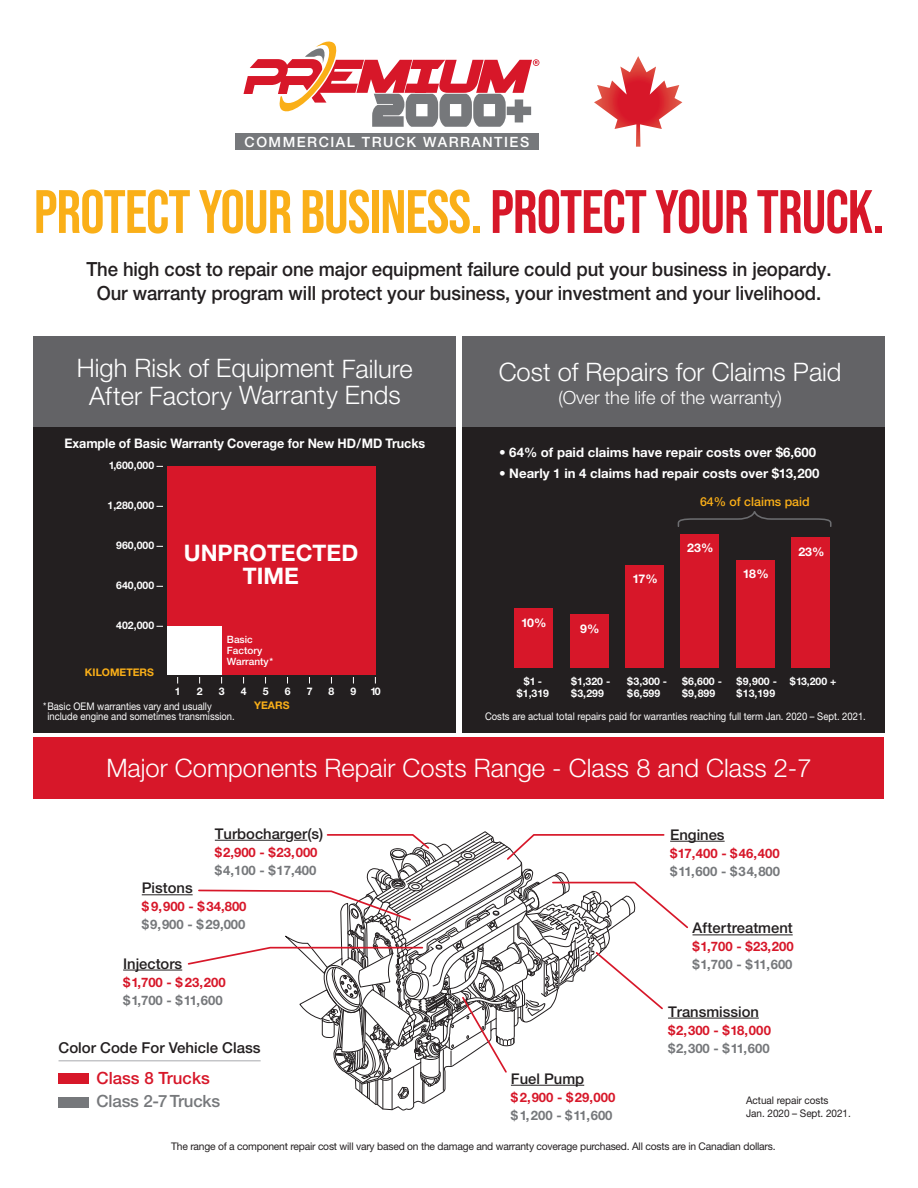
<style>
.page{position:relative;width:918px;height:1188px;background:#fff}
.page>*{position:absolute;margin:0;border:0;box-sizing:border-box;transform-origin:0 0}
.t1{font:700 61.2px "Bebas Neue Pro";letter-spacing:-.015em;color:#faaf18}
.t2{font:300 25.5px "Helvetica Neue LT Std";color:#fff}
.t3{font:700 22.8px/23.1px "Helvetica Neue LT Std";color:#fff;text-align:center}
.t4{font:500 19.5px/24px "Helvetica Neue LT Std";letter-spacing:-.005em;color:#231f20;text-align:center;scale:.95 1}
.t5{font:300 18.15px "Helvetica Neue LT Std";color:#fff}
.t6{font:500 16.95px "Helvetica Neue LT Std";letter-spacing:-.01em;color:#76787b}
.t7{font:500 16.95px "Helvetica Neue LT Std";color:#d71729}
.t8{font:500 15px "Helvetica Neue LT Std";color:#231f20}
.t9{font:500 14.7px "Helvetica Neue LT Std";color:#231f20}
.t10{font:500 14.1px "Helvetica Neue LT Std";letter-spacing:.105em;color:#fff}
.t11{font:700 13.2px "Helvetica Neue LT Std";color:#fff}
.t12{font:700 13.2px "Helvetica Neue LT Std";color:#fff;scale:.95 1}
.t13{font:700 13.05px "Helvetica Neue LT Std";color:#d71729}
.t14{font:700 13.05px "Helvetica Neue LT Std";color:#76787b}
.t15{font:500 12.45px "Helvetica Neue LT Std";color:#faaf18}
.t16{font:700 12px "Helvetica Neue LT Std";letter-spacing:-.06em;color:#fff}
.t17{font:10.5px/10.5px "Helvetica Neue LT Std";color:#fff;scale:.9 1}
.t18{font:700 10.5px/12.5px "Helvetica Neue LT Std";color:#fff}
.t19{font:10.5px "Helvetica Neue LT Std";letter-spacing:-.02em;color:#231f20}
.t20{font:10.5px/13.5px "Helvetica Neue LT Std";letter-spacing:-.02em;color:#231f20;scale:.95 1}
.t21{font:700 10.5px "Helvetica Neue LT Std";color:#faaf18}
.t22{font:500 10.05px/11.1px "Helvetica Neue LT Std";color:#fff}
.s1{color:#d71729}
</style>
<div class="page">
<div style="left:59px;top:1073px;width:30px;height:11px;background:#d71729"></div>
<div style="left:59px;top:1097px;width:30px;height:11px;background:#76787b"></div>
<hr style="left:59px;top:1060px;width:202px;height:1px;background:#a8a9ad">
<hr style="left:693px;top:935px;width:100px;height:1px;background:#231f20">
<hr style="left:670px;top:841px;width:55px;height:1px;background:#231f20">
<hr style="left:123px;top:970px;width:59px;height:1px;background:#231f20">
<hr style="left:142px;top:894px;width:51px;height:1px;background:#231f20">
<hr style="left:668px;top:1018px;width:91px;height:1px;background:#231f20">
<svg style="left:187px;top:831px;width:503px;height:280px"></svg>
<div style="left:33px;top:738px;width:851px;height:61px;background:#d71729"></div>
<div style="left:34px;top:427px;width:422px;height:306px;background:#231f20"></div>
<div style="left:462px;top:427px;width:422px;height:306px;background:#231f20"></div>
<div style="left:34px;top:336px;width:422px;height:91px;background:#636366"></div>
<div style="left:462px;top:336px;width:422px;height:91px;background:#636366"></div>
<div style="left:167px;top:466px;width:208px;height:209px;background:#d71729"></div>
<div style="left:167px;top:626px;width:54px;height:49px;background:#fff"></div>
<div style="left:791px;top:537px;width:39px;height:130px;background:#d71729"></div>
<div style="left:736px;top:560px;width:39px;height:107px;background:#d71729"></div>
<div style="left:625px;top:565px;width:39px;height:102px;background:#d71729"></div>
<div style="left:570px;top:614px;width:39px;height:53px;background:#d71729"></div>
<div style="left:680px;top:534px;width:39px;height:133px;background:#d71729"></div>
<div style="left:514px;top:608px;width:39px;height:59px;background:#d71729"></div>
<svg style="left:677px;top:511px;width:155px;height:16px"></svg>
<div style="left:236px;top:133px;width:303px;height:17px;background:#76787b"></div>
<svg style="left:244px;top:41px;width:295px;height:86px"></svg>
<svg style="left:594px;top:56px;width:88px;height:91px"></svg>
<h3 class="t10" style="left:245px;top:133px;width:286px">COMMERCIAL TRUCK WARRANTIES</h3>
<h1 class="t1" style="left:34px;top:177px;width:853px">PROTECT YOUR BUSINESS. <span class="s1">PROTECT YOUR TRUCK.</span></h1>
<h3 class="t4" style="left:86px;top:257px;width:786px">The high cost to repair one major equipment failure could put your business in jeopardy.<br>Our warranty program will protect your business, your investment and your livelihood.</h3>
<h2 class="t2" style="left:77px;top:352px;width:337px">High Risk of Equipment Failure</h2>
<h2 class="t2" style="left:499px;top:357px;width:344px">Cost of Repairs for Claims Paid</h2>
<h2 class="t2" style="left:89px;top:380px;width:313px">After Factory Warranty Ends</h2>
<h3 class="t5" style="left:558px;top:387px;width:225px">(Over the life of the warranty)</h3>
<p class="t12" style="left:64px;top:435px;width:381px">Example of Basic Warranty Coverage for New HD/MD Trucks</p>
<p class="t18" style="left:109px;top:459px;width:47px">1,600,000</p>
<p class="t18" style="left:108px;top:499px;width:48px">1,280,000</p>
<p class="t18" style="left:116px;top:539px;width:39px">960,000</p>
<p class="t18" style="left:116px;top:579px;width:39px">640,000</p>
<p class="t18" style="left:116px;top:619px;width:39px">402,000</p>
<p class="t21" style="left:85px;top:665px;width:71px">KILOMETERS</p>
<h3 class="t3" style="left:184px;top:541px;width:176px">UNPROTECTED<br>TIME</h3>
<p class="t22" style="left:227px;top:633px;width:48px">Basic<br>Factory<br>Warranty*</p>
<p class="t18" style="left:175px;top:685px;width:7px">1</p>
<p class="t18" style="left:197px;top:685px;width:7px">2</p>
<p class="t18" style="left:219px;top:685px;width:7px">3</p>
<p class="t18" style="left:241px;top:685px;width:7px">4</p>
<p class="t18" style="left:263px;top:685px;width:7px">5</p>
<p class="t18" style="left:285px;top:685px;width:7px">6</p>
<p class="t18" style="left:307px;top:685px;width:7px">7</p>
<p class="t18" style="left:329px;top:685px;width:7px">8</p>
<p class="t18" style="left:351px;top:685px;width:7px">9</p>
<p class="t18" style="left:371px;top:685px;width:12px">10</p>
<p class="t17" style="left:47px;top:701px;width:210px;text-indent:-4px">* Basic OEM warranties vary and usually include engine and sometimes transmission.</p>
<p class="t21" style="left:254px;top:699px;width:37px">YEARS</p>
<p class="t11" style="left:499px;top:444px;width:319px">• 64% of paid claims have repair costs over $6,600</p>
<p class="t11" style="left:499px;top:465px;width:322px">• Nearly 1 in 4 claims had repair costs over $13,200</p>
<p class="t15" style="left:700px;top:494px;width:111px">64% of claims paid</p>
<p class="t16" style="left:521px;top:615px;width:27px">10%</p>
<p class="t16" style="left:580px;top:621px;width:21px">9%</p>
<p class="t16" style="left:632px;top:572px;width:27px">17%</p>
<p class="t16" style="left:687px;top:540px;width:28px">23%</p>
<p class="t16" style="left:743px;top:567px;width:27px">18%</p>
<p class="t16" style="left:798px;top:544px;width:28px">23%</p>
<p class="t18" style="left:517px;top:675px;width:34px;text-align:center">$1 - $1,319</p>
<p class="t18" style="left:571px;top:675px;width:41px">$1,320 - $3,299</p>
<p class="t18" style="left:627px;top:675px;width:41px">$3,300 - $6,599</p>
<p class="t18" style="left:682px;top:675px;width:41px">$6,600 - $9,899</p>
<p class="t18" style="left:737px;top:675px;width:42px">$9,900 - $13,199</p>
<p class="t18" style="left:790px;top:675px;width:48px">$13,200 +</p>
<p class="t17" style="left:485px;top:711px;width:425px">Costs are actual total repairs paid for warranties reaching full term Jan. 2020 – Sept. 2021.</p>
<h2 class="t2" style="left:106px;top:752px;width:707px">Major Components Repair Costs Range - Class 8 and Class 2-7</h2>
<h3 class="t9" style="left:215px;top:825px;width:110px">Turbocharger(s)</h3>
<p class="t13" style="left:215px;top:844px;width:104px">$2,900 - $23,000</p>
<p class="t14" style="left:215px;top:862px;width:103px">$4,100 - $17,400</p>
<h3 class="t9" style="left:142px;top:879px;width:52px">Pistons</h3>
<p class="t13" style="left:142px;top:899px;width:106px">$ 9,900 - $34,800</p>
<p class="t14" style="left:142px;top:917px;width:105px">$9,900 - $29,000</p>
<h3 class="t9" style="left:123px;top:955px;width:61px">Injectors</h3>
<p class="t13" style="left:123px;top:974px;width:104px">$1,700 - $ 23,200</p>
<p class="t14" style="left:123px;top:992px;width:101px">$1,700 - $11,600</p>
<h3 class="t8" style="left:59px;top:1039px;width:204px">Color Code For Vehicle Class</h3>
<h3 class="t7" style="left:97px;top:1068px;width:115px">Class 8 Trucks</h3>
<h3 class="t6" style="left:97px;top:1091px;width:125px">Class 2-7 Trucks</h3>
<h3 class="t9" style="left:511px;top:1070px;width:75px">Fuel Pump</h3>
<p class="t13" style="left:511px;top:1089px;width:106px">$2,900 - $29,000</p>
<p class="t14" style="left:511px;top:1107px;width:103px">$1,200 - $11,600</p>
<h3 class="t9" style="left:670px;top:826px;width:56px">Engines</h3>
<p class="t13" style="left:670px;top:845px;width:111px">$17,400 - $46,400</p>
<p class="t14" style="left:670px;top:863px;width:112px">$11,600 - $34,800</p>
<h3 class="t9" style="left:693px;top:919px;width:102px">Aftertreatment</h3>
<p class="t13" style="left:693px;top:939px;width:103px">$1,700 - $23,200</p>
<p class="t14" style="left:693px;top:957px;width:102px">$1,700 - $11,600</p>
<h3 class="t9" style="left:668px;top:1003px;width:92px">Transmission</h3>
<p class="t13" style="left:668px;top:1022px;width:104px">$2,300 - $18,000</p>
<p class="t14" style="left:668px;top:1040px;width:103px">$2,300 - $11,600</p>
<p class="t20" style="left:746px;top:1093px;width:112px">Actual repair costs<br>Jan. 2020 – Sept. 2021.</p>
<p class="t19" style="left:171px;top:1140px;width:606px">The range of a component repair cost will vary based on the damage and warranty coverage purchased. All costs are in Canadian dollars.</p>
</div>
